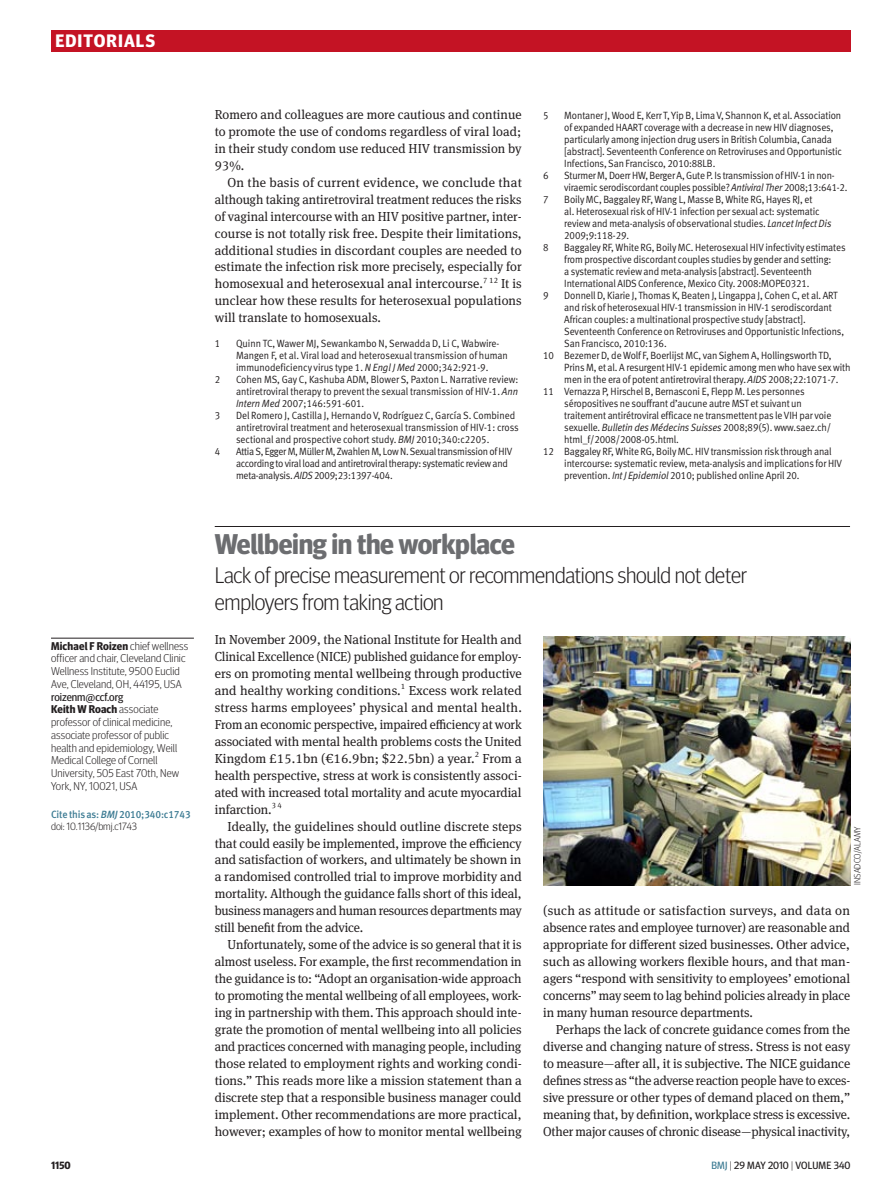
<style>
.page{position:relative;width:893px;height:1191px;background:#fff}
.page>*{position:absolute;margin:0;border:0;box-sizing:border-box;transform-origin:0 0}
.editorial_head_19{font:700 28.5px "Meta Headline OT";letter-spacing:-.01em;color:#6c6d70}
.intro_15{font:300 22.5px/27px "Meta Headline OT";letter-spacing:-.01em;color:#231f20}
.t1{font:700 18px "Meta Headline OT";letter-spacing:.06em;color:#fff}
.body_indent{font:13.05px/17px "Meta Serif Pro";letter-spacing:-.005em;color:#231f20;text-align:justify}
.body{font:13.05px/17px "Meta Serif Pro";letter-spacing:-.005em;color:#231f20;text-align:justify}
.author_details{font:300 11.25px/12.8px "Meta Headline OT";letter-spacing:.01em;color:#231f20}
.references{font:10.5px/12px "Meta Normal LF";letter-spacing:-.01em;color:#231f20;scale:.93 1}
.citation_text{font:500 10.5px "Meta Pro";letter-spacing:-.015em;color:#3c7b93;scale:.95 1}
.t2{font:10.5px "Meta Headline OT";color:#231f20}
.biblio_doi{font:300 10.5px "Meta Headline OT";color:#231f20}
.t3{font:700 10.5px "Meta Headline OT";color:#231f20}
.t4{font:300 9px "Meta Headline OT";letter-spacing:.07em;color:#231f20}
.body-2{font:7.8px "Meta Serif Pro";color:#231f20}
.body_indent-2{font:7.8px "Meta Serif Pro";color:#231f20}
.s1{font-weight:700}
.s2{font-weight:400}
.s3{font-style:italic}
.s4{color:#3c7b93}
.s5{font-weight:300}
</style>
<div class="page">
<div style="left:51px;top:30px;width:799px;height:21px;background:#c41324"></div>
<hr style="left:215px;top:526px;width:635px;height:1px;background:#231f20">
<hr style="left:51px;top:638px;width:143px;height:1px;background:#231f20">
<img style="left:543px;top:636px;width:307px;height:249px">
<p class="t1" style="left:55px;top:30px;width:101px">EDITORIALS</p>
<p class="author_details" style="left:51px;top:639px;width:139px"><span class="s1">Michael F Roizen</span> chief wellness officer and chair, Cleveland Clinic<br>Wellness Institute, 9500 Euclid<br>Ave, Cleveland, OH, 44195, USA <span class="s2">roizenm@ccf.org<br></span><span class="s1">Keith W Roach</span> associate professor of clinical medicine, associate professor of public health and epidemiology, Weill<br>Medical College of Cornell<br>University, 505 East 70th, New<br>York, NY, 10021, USA</p>
<p class="citation_text" style="left:51px;top:806px;width:149px">Cite this as: <span class="s3">BMJ</span> 2010;340:c1743</p>
<p class="biblio_doi" style="left:51px;top:820px;width:87px">doi: 10.1136/bmj.c1743</p>
<p class="body_indent" style="left:215px;top:105px;width:308px">Romero and colleagues are more cautious and continue to promote the use of condoms regardless of viral load; in their study condom use reduced HIV transmission by 93%.</p>
<p class="body_indent" style="left:215px;top:173px;width:309px;text-indent:13px">On the basis of current evidence, we conclude that although taking antiretroviral treatment reduces the risks of vaginal intercourse with an HIV positive partner, inter&shy;course is not totally risk free. Despite their limitations, additional studies in discordant couples are needed to estimate the infection risk more precisely, especially for homosexual and heterosexual anal intercourse.</p>
<p class="body_indent-2" style="left:483px;top:274px;width:17px">7 12</p>
<p class="body_indent" style="left:215px;top:275px;width:308px;text-indent:286px">It is unclear how these results for heterosexual populations will translate to homosexuals.</p>
<p class="references" style="left:215px;top:337px;width:7px">1</p>
<p class="references" style="left:236px;top:337px;width:294px">Quinn TC, Wawer MJ, Sewankambo N, Serwadda D, Li C, Wabwire-<br>Mangen F, et al. Viral load and heterosexual transmission of human immunodeficiency virus type 1. <span class="s3">N Engl J Med</span> 2000;342:921-9.</p>
<p class="references" style="left:215px;top:373px;width:7px">2</p>
<p class="references" style="left:236px;top:373px;width:305px;text-align:justify">Cohen MS, Gay C, Kashuba ADM, Blower S, Paxton L. Narrative review: antiretroviral therapy to prevent the sexual transmission of HIV-1. <span class="s3">Ann Intern Med</span> 2007;146:591-601.</p>
<p class="references" style="left:215px;top:409px;width:7px">3</p>
<p class="references" style="left:236px;top:409px;width:306px">Del Romero J, Castilla J, Hernando V, Rodríguez C, García S. Combined antiretroviral treatment and heterosexual transmission of HIV-1: cross sectional and prospective cohort study. <span class="s3">BMJ</span> 2010;340:c2205.</p>
<p class="references" style="left:215px;top:445px;width:7px">4</p>
<p class="references" style="left:236px;top:445px;width:299px">Attia S, Egger M, Müller M, Zwahlen M, Low N. Sexual transmission of HIV according to viral load and antiretroviral therapy: systematic review and meta-analysis. <span class="s3">AIDS</span> 2009;23:1397-404.</p>
<p class="references" style="left:543px;top:109px;width:7px">5</p>
<p class="references" style="left:564px;top:109px;width:300px">Montaner J, Wood E, Kerr T, Yip B, Lima V, Shannon K, et al. Association of expanded HAART coverage with a decrease in new HIV diagnoses, particularly among injection drug users in British Columbia, Canada [abstract]. Seventeenth Conference on Retroviruses and Opportunistic Infections, San Francisco, 2010:88LB.</p>
<p class="references" style="left:543px;top:169px;width:7px">6</p>
<p class="references" style="left:564px;top:169px;width:306px">Sturmer M, Doerr HW, Berger A, Gute P. Is transmission of HIV-1 in non&shy;viraemic serodiscordant couples possible? <span class="s3">Antiviral Ther</span> 2008;13:641-2.</p>
<p class="references" style="left:543px;top:193px;width:7px">7</p>
<p class="references" style="left:564px;top:193px;width:289px">Boily MC, Baggaley RF, Wang L, Masse B, White RG, Hayes RJ, et<br>al. Heterosexual risk of HIV-1 infection per sexual act: systematic review and meta-analysis of observational studies. <span class="s3">Lancet Infect Dis </span>2009;9:118-29.</p>
<p class="references" style="left:543px;top:241px;width:7px">8</p>
<p class="references" style="left:564px;top:241px;width:304px">Baggaley RF, White RG, Boily MC. Heterosexual HIV infectivity estimates from prospective discordant couples studies by gender and setting:<br>a systematic review and meta-analysis [abstract]. Seventeenth International AIDS Conference, Mexico City. 2008:MOPE0321.</p>
<p class="references" style="left:543px;top:289px;width:7px">9</p>
<p class="references" style="left:564px;top:289px;width:302px">Donnell D, Kiarie J, Thomas K, Beaten J, Lingappa J, Cohen C, et al. ART and risk of heterosexual HIV-1 transmission in HIV-1 serodiscordant African couples: a multinational prospective study [abstract].<br>Seventeenth Conference on Retroviruses and Opportunistic Infections, San Francisco, 2010:136.</p>
<p class="references" style="left:564px;top:349px;width:309px;text-indent:-21px">10 Bezemer D, de Wolf F, Boerlijst MC, van Sighem A, Hollingsworth TD,<br>Prins M, et al. A resurgent HIV-1 epidemic among men who have sex with men in the era of potent antiretroviral therapy. <span class="s3">AIDS</span> 2008;22:1071-7.</p>
<p class="references" style="left:564px;top:385px;width:289px;text-indent:-21px">11 Vernazza P, Hirschel B, Bernasconi E, Flepp M. Les personnes séropositives ne souffrant d’aucune autre MST et suivant un traitement antirétroviral efficace ne transmettent pas le VIH par voie sexuelle. <span class="s3">Bulletin des Médecins Suisses</span> 2008;89(5). www.saez.ch/ html_f/2008/2008-05.html.</p>
<p class="references" style="left:564px;top:445px;width:300px;text-indent:-21px">12 Baggaley RF, White RG, Boily MC. HIV transmission risk through anal intercourse: systematic review, meta-analysis and implications for HIV prevention. <span class="s3">Int J Epidemiol</span> 2010; published online April 20.</p>
<p class="editorial_head_19" style="left:215px;top:527px;width:302px">Wellbeing in the workplace</p>
<p class="intro_15" style="left:215px;top:561px;width:534px">Lack of precise measurement or recommendations should not deter employers from taking action</p>
<p class="body" style="left:215px;top:630px;width:309px">In November 2009, the National Institute for Health and Clinical Excellence (NICE) published guidance for employ&shy;ers on promoting mental wellbeing through productive and healthy working conditions.</p>
<p class="body-2" style="left:401px;top:681px;width:6px">1</p>
<p class="body" style="left:215px;top:681px;width:309px;text-indent:194px">Excess work related stress harms employees’ physical and mental health.<br>From an economic perspective, impaired efficiency at work associated with mental health problems costs the United Kingdom £15.1bn (€16.9bn; $22.5bn) a year.</p>
<p class="body-2" style="left:475px;top:748px;width:6px">2</p>
<p class="body" style="left:215px;top:749px;width:308px;text-indent:268px">From a health perspective, stress at work is consistently associ&shy;ated with increased total mortality and acute myocardial infarction.</p>
<p class="body-2" style="left:272px;top:799px;width:12px">34</p>
<p class="body_indent" style="left:215px;top:817px;width:309px;text-indent:13px">Ideally, the guidelines should outline discrete steps that could easily be implemented, improve the efficiency and satisfaction of workers, and ultimately be shown in a randomised controlled trial to improve morbidity and mortality. Although the guidance falls short of this ideal, business managers and human resources departments may still benefit from the advice.</p>
<p class="body_indent" style="left:215px;top:935px;width:309px;text-indent:13px">Unfortunately, some of the advice is so general that it is almost useless. For example, the first recommendation in the guidance is to: “Adopt an organisation-wide approach to promoting the mental wellbeing of all employees, work&shy;ing in partnership with them. This approach should inte&shy;grate the promotion of mental wellbeing into all policies and practices concerned with managing people, including those related to employment rights and working condi&shy;tions.” This reads more like a mission statement than a discrete step that a responsible business manager could implement. Other recommendations are more practical, however; examples of how to monitor mental wellbeing</p>
<p class="t4" style="left:852px;top:885px;width:60px;rotate:-90deg">insadco/alamy</p>
<p class="body_indent" style="left:543px;top:901px;width:309px">(such as attitude or satisfaction surveys, and data on absence rates and employee turnover) are reasonable and appropriate for different sized businesses. Other advice, such as allowing workers flexible hours, and that man&shy;agers “respond with sensitivity to employees’ emotional concerns” may seem to lag behind policies already in place in many human resource departments.</p>
<p class="body_indent" style="left:543px;top:1020px;width:309px;text-indent:13px">Perhaps the lack of concrete guidance comes from the diverse and changing nature of stress. Stress is not easy to measure—after all, it is subjective. The NICE guidance defines stress as “the adverse reaction people have to exces&shy;sive pressure or other types of demand placed on them,” meaning that, by definition, workplace stress is excessive.<br>Other major causes of chronic disease—physical inactivity,</p>
<p class="t3" style="left:51px;top:1159px;width:21px">1150</p>
<p class="t2" style="left:711px;top:1159px;width:140px"><span class="s4">BMJ</span> <span class="s5">|</span> 29 may 2010 <span class="s5">|</span> Volume 340</p>
</div>
